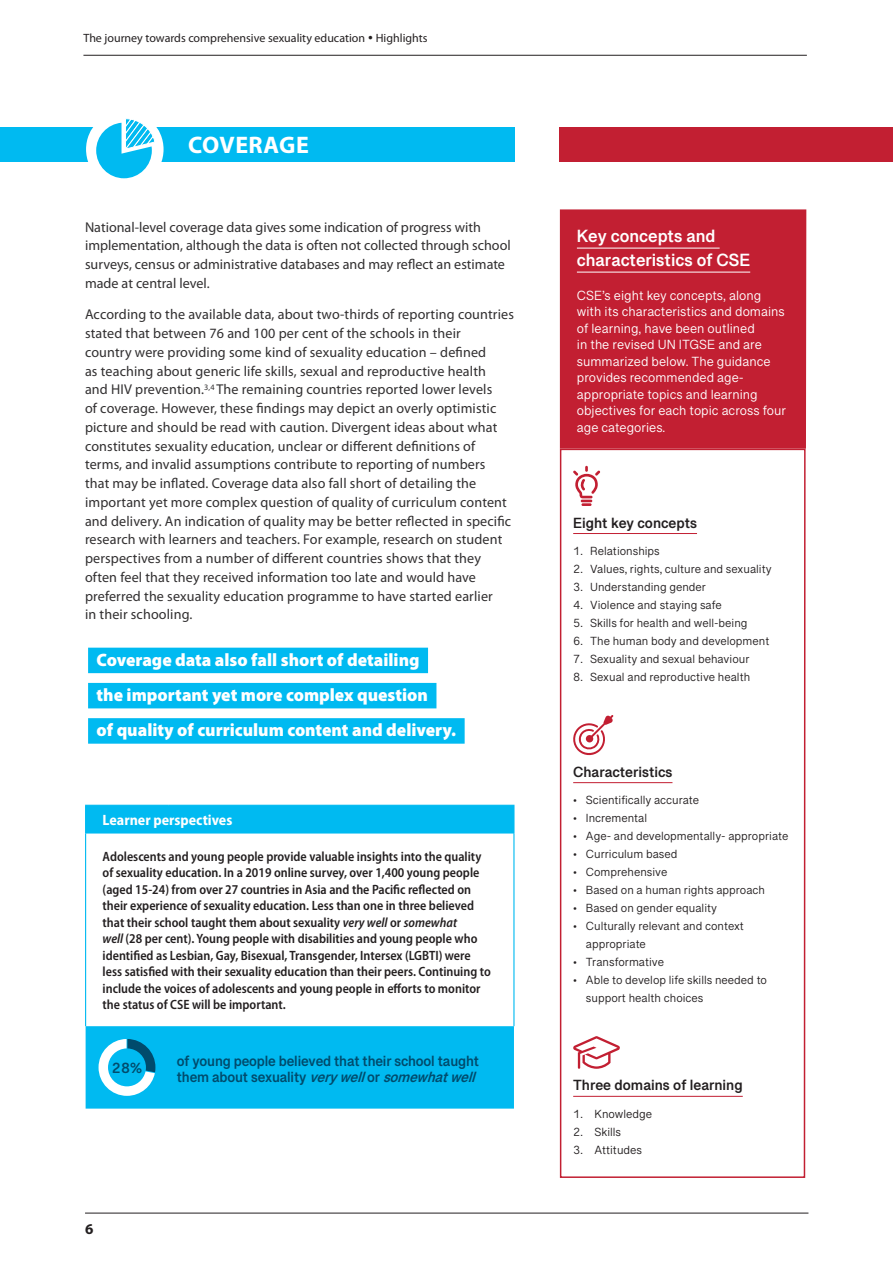
<style>
.page{position:relative;width:893px;height:1263px;background:#fff}
.page>*{position:absolute;margin:0;border:0;box-sizing:border-box;transform-origin:0 0}
.t1{font:700 24px "Myriad Pro";letter-spacing:.02em;color:#fff}
.t2{font:900 18px/35.2px "Myriad Pro";color:#fff}
.t3{font:700 18px/24px "Grantha Sangam MN";color:#fff}
.t4{font:700 15px/16.5px "Grantha Sangam MN";letter-spacing:-.01em;color:#004b6c}
.t5{font:700 15px "Grantha Sangam MN";color:#231f20}
.t6{font:700 semi-condensed 15px "Myriad Pro";color:#fff}
.t7{font:700 15px "Myriad Pro";color:#231f20}
.t8{font:14.25px/18.8px "Myriad Pro";letter-spacing:.01em;color:#312f30}
.t9{font:600 semi-condensed 13.5px/16.5px "Myriad Pro";color:#231f20}
.t10{font:13.5px/16.5px "Grantha Sangam MN";color:#fff}
.t11{font:12px/18px "Grantha Sangam MN";color:#231f20}
.t12{font:12px "Myriad Pro";color:#231f20}
.s1{font-style:italic}
</style>
<div class="page">
<hr style="left:83px;top:55px;width:724px;height:1px;background:#231f20">
<hr style="left:85px;top:1213px;width:723px;height:1px;background:#231f20">
<div style="left:0;top:128px;width:514px;height:34px;background:#00baf1"></div>
<div style="left:560px;top:128px;width:333px;height:34px;background:#c21f32"></div>
<div style="left:88px;top:648px;width:340px;height:25px;background:#00baf1"></div>
<div style="left:88px;top:683px;width:348px;height:25px;background:#00baf1"></div>
<div style="left:88px;top:718px;width:377px;height:26px;background:#00baf1"></div>
<div style="left:560px;top:209px;width:246px;height:240px;background:#c21f32"></div>
<hr style="left:577px;top:248px;width:143px;height:1px;background:#fff">
<hr style="left:577px;top:272px;width:173px;height:1px;background:#fff">
<svg style="left:559px;top:448px;width:247px;height:730px"></svg>
<svg style="left:86px;top:806px;width:428px;height:302px"></svg>
<hr style="left:85px;top:805px;width:83px;height:1px;background:#00baf1">
<svg style="left:85px;top:806px;width:1px;height:27px"></svg>
<hr style="left:168px;top:805px;width:346px;height:1px;background:#00baf1">
<svg style="left:513px;top:806px;width:1px;height:27px"></svg>
<hr style="left:85px;top:833px;width:1px;height:193px;background:#00baf1">
<hr style="left:513px;top:833px;width:1px;height:193px;background:#00baf1">
<svg style="left:99px;top:1039px;width:56px;height:57px"></svg>
<svg style="left:573px;top:466px;width:27px;height:40px"></svg>
<hr style="left:573px;top:533px;width:124px;height:1px;background:#c21f32">
<svg style="left:571px;top:715px;width:42px;height:41px"></svg>
<div style="left:586px;top:735px;width:7px;height:7px;background:#c21f32;border-radius:50%"></div>
<hr style="left:573px;top:782px;width:99px;height:1px;background:#c21f32">
<svg style="left:573px;top:1036px;width:47px;height:33px"></svg>
<hr style="left:573px;top:1096px;width:170px;height:1px;background:#c21f32">
<div style="left:86px;top:111px;width:78px;height:77px;background:#fff;border-radius:50%"></div>
<svg style="left:96px;top:118px;width:59px;height:60px"></svg>
<p class="t12" style="left:83px;top:31px;width:346px">The journey towards comprehensive sexuality education • Highlights</p>
<h1 class="t1" style="left:188px;top:130px;width:122px">COVERAGE</h1>
<p class="t8" style="left:85px;top:217px;width:427px">National-level coverage data gives some indication of progress with implementation, although the data is often not collected through school surveys, census or administrative databases and may reflect an estimate made at central level.</p>
<p class="t8" style="left:85px;top:305px;width:430px">According to the available data, about two-thirds of reporting countries stated that between 76 and 100 per cent of the schools in their<br>country were providing some kind of sexuality education – defined<br>as teaching about generic life skills, sexual and reproductive health<br>and HIV prevention.<sup>3,4</sup> The remaining countries reported lower levels<br>of coverage. However, these findings may depict an overly optimistic picture and should be read with caution. Divergent ideas about what constitutes sexuality education, unclear or different definitions of terms, and invalid assumptions contribute to reporting of numbers<br>that may be inflated. Coverage data also fall short of detailing the important yet more complex question of quality of curriculum content and delivery. An indication of quality may be better reflected in specific research with learners and teachers. For example, research on student perspectives from a number of different countries shows that they often feel that they received information too late and would have preferred the sexuality education programme to have started earlier<br>in their schooling.</p>
<p class="t2" style="left:97px;top:641px;width:361px">Coverage data also fall short of detailing<br>the important yet more complex question<br>of quality of curriculum content and delivery.</p>
<p class="t6" style="left:103px;top:810px;width:131px">Learner perspectives</p>
<p class="t9" style="left:103px;top:848px;width:390px">Adolescents and young people provide valuable insights into the quality of sexuality education. In a 2019 online survey, over 1,400 young people (aged 15-24) from over 27 countries in Asia and the Pacific reflected on their experience of sexuality education. Less than one in three believed that their school taught them about sexuality <span class="s1">very well</span> or <span class="s1">somewhat<br>well</span> (28 per cent). Young people with disabilities and young people who identified as Lesbian, Gay, Bisexual, Transgender, Intersex (LGBTI) were less satisfied with their sexuality education than their peers. Continuing to include the voices of adolescents and young people in efforts to monitor the status of CSE will be important.</p>
<p class="t4" style="left:112px;top:1059px;width:31px">28%</p>
<p class="t4" style="left:177px;top:1052px;width:307px">of young people believed that their school taught t h e m a b o u t s e x u a l i t y <span class="s1">verywell</span>o r <span class="s1">somewhatwell</span></p>
<p class="t7" style="left:85px;top:1219px;width:10px">6</p>
<p class="t3" style="left:577px;top:224px;width:175px">Key concepts and characteristics of CSE</p>
<p class="t10" style="left:577px;top:287px;width:211px">CSE’s eight key concepts, along with its characteristics and domains of learning, have been outlined<br>in the revised UN ITGSE and are summarized below. The guidance provides recommended age&shy;appropriate topics and learning objectives for each topic across four age categories.</p>
<p class="t5" style="left:573px;top:514px;width:125px">Eight key concepts</p>
<p class="t11" style="left:573px;top:542px;width:88px">1. Relationships</p>
<p class="t11" style="left:573px;top:560px;width:200px">2. Values, rights, culture and sexuality</p>
<p class="t11" style="left:573px;top:578px;width:134px">3. Understanding gender</p>
<p class="t11" style="left:573px;top:596px;width:150px">4. Violence and staying safe</p>
<p class="t11" style="left:573px;top:614px;width:176px">5. Skills for health and well-being</p>
<p class="t11" style="left:573px;top:632px;width:198px">6. The human body and development</p>
<p class="t11" style="left:573px;top:650px;width:178px">7. Sexuality and sexual behaviour</p>
<p class="t11" style="left:573px;top:668px;width:179px">8. Sexual and reproductive health</p>
<p class="t5" style="left:573px;top:763px;width:101px">Characteristics</p>
<p class="t11" style="left:573px;top:791px;width:128px">• Scientifically accurate</p>
<p class="t11" style="left:573px;top:809px;width:76px">• Incremental</p>
<p class="t11" style="left:573px;top:827px;width:217px">• Age- and developmentally- appropriate</p>
<p class="t11" style="left:573px;top:845px;width:106px">• Curriculum based</p>
<p class="t11" style="left:573px;top:863px;width:96px">• Comprehensive</p>
<p class="t11" style="left:573px;top:881px;width:193px">• Based on a human rights approach</p>
<p class="t11" style="left:573px;top:899px;width:145px">• Based on gender equality</p>
<p class="t11" style="left:586px;top:917px;width:160px;text-indent:-13px">• Culturally relevant and context appropriate</p>
<p class="t11" style="left:573px;top:953px;width:92px">• Transformative</p>
<p class="t11" style="left:586px;top:971px;width:183px;text-indent:-13px">• Able to develop life skills needed to support health choices</p>
<p class="t5" style="left:573px;top:1076px;width:171px">Three domains of learning</p>
<p class="t11" style="left:573px;top:1104px;width:80px">1. Knowledge</p>
<p class="t11" style="left:573px;top:1122px;width:49px">2. Skills</p>
<p class="t11" style="left:573px;top:1140px;width:70px">3. Attitudes</p>
</div>
